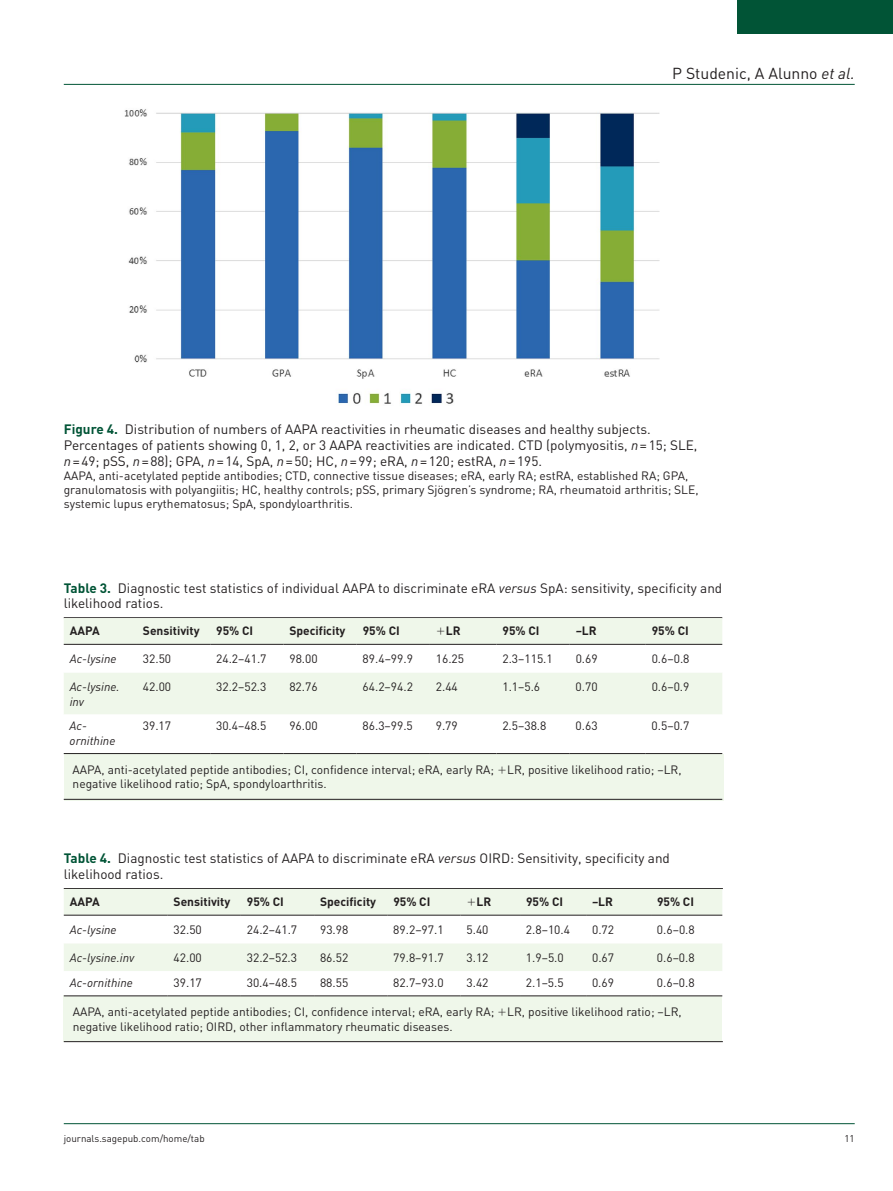
<style>
.page{position:relative;width:893px;height:1191px;background:#fff}
.page>*{position:absolute;margin:0;border:0;box-sizing:border-box;transform-origin:0 0}
.t1{font:15.75px "DIN";color:#231f20}
.t2{font:13.5px/15.8px "DIN";color:#231f20}
.t3{font:12px/14.2px "DIN";color:#231f20}
.t4{font:700 12px "DIN";color:#231f20}
.t5{font:italic 12px/14.2px "DIN";color:#231f20}
.t6{font:9.75px "DIN";color:#231f20}
.s1{font-style:italic}
.s2{font-weight:700;color:#015436}
</style>
<div class="page">
<hr style="left:64px;top:84px;width:791px;height:1px;background:#015436">
<hr style="left:64px;top:1123px;width:791px;height:1px;background:#015436">
<div style="left:738px;top:0;width:155px;height:34px;background:#015436"></div>
<div style="left:64px;top:754px;width:659px;height:46px;background:#eff7ea"></div>
<hr style="left:64px;top:617px;width:658px;height:1px;background:#231f20">
<hr style="left:64px;top:799px;width:658px;height:1px;background:#231f20">
<div style="left:64px;top:618px;width:658px;height:26px;background:#eff7ea"></div>
<div style="left:64px;top:673px;width:658px;height:41px;background:#eff7ea"></div>
<hr style="left:64px;top:644px;width:73px;height:1px;background:#231f20">
<hr style="left:137px;top:644px;width:73px;height:1px;background:#231f20">
<hr style="left:210px;top:644px;width:73px;height:1px;background:#231f20">
<hr style="left:283px;top:644px;width:74px;height:1px;background:#231f20">
<hr style="left:357px;top:644px;width:73px;height:1px;background:#231f20">
<hr style="left:430px;top:644px;width:66px;height:1px;background:#231f20">
<hr style="left:496px;top:644px;width:74px;height:1px;background:#231f20">
<hr style="left:570px;top:644px;width:76px;height:1px;background:#231f20">
<hr style="left:646px;top:644px;width:76px;height:1px;background:#231f20">
<hr style="left:64px;top:753px;width:73px;height:1px;background:#231f20">
<hr style="left:137px;top:753px;width:73px;height:1px;background:#231f20">
<hr style="left:210px;top:753px;width:73px;height:1px;background:#231f20">
<hr style="left:283px;top:753px;width:74px;height:1px;background:#231f20">
<hr style="left:357px;top:753px;width:73px;height:1px;background:#231f20">
<hr style="left:430px;top:753px;width:66px;height:1px;background:#231f20">
<hr style="left:496px;top:753px;width:74px;height:1px;background:#231f20">
<hr style="left:570px;top:753px;width:76px;height:1px;background:#231f20">
<hr style="left:646px;top:753px;width:76px;height:1px;background:#231f20">
<div style="left:63px;top:995px;width:659px;height:46px;background:#eff7ea"></div>
<hr style="left:64px;top:888px;width:659px;height:1px;background:#231f20">
<hr style="left:64px;top:1041px;width:659px;height:1px;background:#231f20">
<div style="left:64px;top:889px;width:658px;height:25px;background:#eff7ea"></div>
<svg style="left:64px;top:915px;width:658px;height:56px;fill:#eff7ea"></svg>
<hr style="left:64px;top:914px;width:104px;height:1px;background:#231f20">
<hr style="left:168px;top:914px;width:73px;height:1px;background:#231f20">
<hr style="left:241px;top:914px;width:73px;height:1px;background:#231f20">
<hr style="left:314px;top:914px;width:73px;height:1px;background:#231f20">
<hr style="left:387px;top:914px;width:74px;height:1px;background:#231f20">
<hr style="left:461px;top:914px;width:59px;height:1px;background:#231f20">
<hr style="left:520px;top:914px;width:66px;height:1px;background:#231f20">
<hr style="left:586px;top:914px;width:65px;height:1px;background:#231f20">
<hr style="left:651px;top:914px;width:71px;height:1px;background:#231f20">
<hr style="left:64px;top:995px;width:104px;height:1px;background:#231f20">
<hr style="left:168px;top:995px;width:73px;height:1px;background:#231f20">
<hr style="left:241px;top:995px;width:73px;height:1px;background:#231f20">
<hr style="left:314px;top:995px;width:73px;height:1px;background:#231f20">
<hr style="left:387px;top:995px;width:74px;height:1px;background:#231f20">
<hr style="left:461px;top:995px;width:59px;height:1px;background:#231f20">
<hr style="left:520px;top:995px;width:66px;height:1px;background:#231f20">
<hr style="left:586px;top:995px;width:65px;height:1px;background:#231f20">
<hr style="left:651px;top:995px;width:71px;height:1px;background:#231f20">
<img style="left:124px;top:109px;width:536px;height:295px">
<svg style="left:437px;top:628px;width:7px;height:7px"></svg>
<svg style="left:468px;top:898px;width:7px;height:7px"></svg>
<h1 class="t1" style="left:672px;top:63px;width:184px">P Studenic, A Alunno <span class="s1">et al.</span></h1>
<p class="t2" style="left:64px;top:421px;width:635px"><span class="s2">Figure 4.</span> Distribution of numbers of AAPA reactivities in rheumatic diseases and healthy subjects.<br>Percentages of patients showing 0, 1, 2, or 3 AAPA reactivities are indicated. CTD (polymyositis, <span class="s1">n</span>=15; SLE, <span class="s1">n</span>=49; pSS, <span class="s1">n</span>=88); GPA, <span class="s1">n</span>=14, SpA, <span class="s1">n</span>=50; HC, <span class="s1">n</span>=99; eRA, <span class="s1">n</span>=120; estRA, <span class="s1">n</span>=195.</p>
<p class="t3" style="left:64px;top:468px;width:636px">AAPA, anti-acetylated peptide antibodies; CTD, connective tissue diseases; eRA, early RA; estRA, established RA; GPA, granulomatosis with polyangiitis; HC, healthy controls; pSS, primary Sjögren’s syndrome; RA, rheumatoid arthritis; SLE, systemic lupus erythematosus; SpA, spondyloarthritis.</p>
<p class="t2" style="left:64px;top:579px;width:660px"><span class="s2">Table 3.</span> Diagnostic test statistics of individual AAPA to discriminate eRA <span class="s1">versus</span> SpA: sensitivity, specificity and likelihood ratios.</p>
<p class="t4" style="left:70px;top:623px;width:31px">AAPA</p>
<p class="t4" style="left:143px;top:623px;width:58px">Sensitivity</p>
<p class="t4" style="left:216px;top:623px;width:39px">95% CI</p>
<p class="t4" style="left:289px;top:623px;width:58px">Specificity</p>
<p class="t4" style="left:363px;top:623px;width:39px">95% CI</p>
<p class="t4" style="left:446px;top:623px;width:16px">LR</p>
<p class="t4" style="left:502px;top:623px;width:39px">95% CI</p>
<p class="t4" style="left:576px;top:623px;width:22px"><span class="s1">−</span>LR</p>
<p class="t4" style="left:652px;top:623px;width:39px">95% CI</p>
<p class="t5" style="left:70px;top:652px;width:48px">Ac-lysine</p>
<p class="t3" style="left:143px;top:652px;width:30px">32.50</p>
<p class="t3" style="left:216px;top:652px;width:52px">24.2–41.7</p>
<p class="t3" style="left:289px;top:652px;width:30px">98.00</p>
<p class="t3" style="left:363px;top:652px;width:52px">89.4–99.9</p>
<p class="t3" style="left:436px;top:652px;width:30px">16.25</p>
<p class="t3" style="left:502px;top:652px;width:52px">2.3–115.1</p>
<p class="t3" style="left:576px;top:652px;width:24px">0.69</p>
<p class="t3" style="left:652px;top:652px;width:39px">0.6–0.8</p>
<p class="t5" style="left:70px;top:679px;width:52px">Ac-lysine. inv</p>
<p class="t3" style="left:143px;top:679px;width:30px">42.00</p>
<p class="t3" style="left:216px;top:679px;width:52px">32.2–52.3</p>
<p class="t3" style="left:289px;top:679px;width:30px">82.76</p>
<p class="t3" style="left:363px;top:679px;width:52px">64.2–94.2</p>
<p class="t3" style="left:436px;top:679px;width:24px">2.44</p>
<p class="t3" style="left:502px;top:679px;width:39px">1.1–5.6</p>
<p class="t3" style="left:576px;top:679px;width:24px">0.70</p>
<p class="t3" style="left:652px;top:679px;width:39px">0.6–0.9</p>
<p class="t5" style="left:70px;top:718px;width:47px">Ac&shy;ornithine</p>
<p class="t3" style="left:143px;top:718px;width:30px">39.17</p>
<p class="t3" style="left:216px;top:718px;width:52px">30.4–48.5</p>
<p class="t3" style="left:289px;top:718px;width:30px">96.00</p>
<p class="t3" style="left:363px;top:718px;width:52px">86.3–99.5</p>
<p class="t3" style="left:436px;top:718px;width:24px">9.79</p>
<p class="t3" style="left:502px;top:718px;width:46px">2.5–38.8</p>
<p class="t3" style="left:576px;top:718px;width:24px">0.63</p>
<p class="t3" style="left:652px;top:718px;width:39px">0.5–0.7</p>
<p class="t3" style="left:73px;top:762px;width:611px">AAPA, anti-acetylated peptide antibodies; CI, confidence interval; eRA, early RA; LR, positive likelihood ratio; –LR, negative likelihood ratio; SpA, spondyloarthritis.</p>
<p class="t2" style="left:64px;top:850px;width:608px"><span class="s2">Table 4.</span> Diagnostic test statistics of AAPA to discriminate eRA <span class="s1">versus</span> OIRD: Sensitivity, specificity and likelihood ratios.</p>
<p class="t4" style="left:70px;top:894px;width:31px">AAPA</p>
<p class="t4" style="left:174px;top:894px;width:58px">Sensitivity</p>
<p class="t4" style="left:247px;top:894px;width:39px">95% CI</p>
<p class="t4" style="left:320px;top:894px;width:58px">Specificity</p>
<p class="t4" style="left:393px;top:894px;width:39px">95% CI</p>
<p class="t4" style="left:477px;top:894px;width:16px">LR</p>
<p class="t4" style="left:526px;top:894px;width:39px">95% CI</p>
<p class="t4" style="left:592px;top:894px;width:22px"><span class="s1">−</span>LR</p>
<p class="t4" style="left:657px;top:894px;width:39px">95% CI</p>
<p class="t5" style="left:70px;top:922px;width:48px">Ac-lysine</p>
<p class="t3" style="left:174px;top:922px;width:30px">32.50</p>
<p class="t3" style="left:247px;top:922px;width:52px">24.2–41.7</p>
<p class="t3" style="left:320px;top:922px;width:30px">93.98</p>
<p class="t3" style="left:393px;top:922px;width:52px">89.2–97.1</p>
<p class="t3" style="left:466px;top:922px;width:24px">5.40</p>
<p class="t3" style="left:526px;top:922px;width:46px">2.8–10.4</p>
<p class="t3" style="left:592px;top:922px;width:24px">0.72</p>
<p class="t3" style="left:657px;top:922px;width:39px">0.6–0.8</p>
<p class="t5" style="left:70px;top:950px;width:66px">Ac-lysine.inv</p>
<p class="t3" style="left:174px;top:950px;width:30px">42.00</p>
<p class="t3" style="left:247px;top:950px;width:52px">32.2–52.3</p>
<p class="t3" style="left:320px;top:950px;width:30px">86.52</p>
<p class="t3" style="left:393px;top:950px;width:52px">79.8–91.7</p>
<p class="t3" style="left:466px;top:950px;width:24px">3.12</p>
<p class="t3" style="left:526px;top:950px;width:39px">1.9–5.0</p>
<p class="t3" style="left:592px;top:950px;width:24px">0.67</p>
<p class="t3" style="left:657px;top:950px;width:39px">0.6–0.8</p>
<p class="t5" style="left:70px;top:975px;width:65px">Ac-ornithine</p>
<p class="t3" style="left:174px;top:975px;width:30px">39.17</p>
<p class="t3" style="left:247px;top:975px;width:52px">30.4–48.5</p>
<p class="t3" style="left:320px;top:975px;width:30px">88.55</p>
<p class="t3" style="left:393px;top:975px;width:52px">82.7–93.0</p>
<p class="t3" style="left:466px;top:975px;width:24px">3.42</p>
<p class="t3" style="left:526px;top:975px;width:39px">2.1–5.5</p>
<p class="t3" style="left:592px;top:975px;width:24px">0.69</p>
<p class="t3" style="left:657px;top:975px;width:39px">0.6–0.8</p>
<p class="t3" style="left:73px;top:1004px;width:611px">AAPA, anti-acetylated peptide antibodies; CI, confidence interval; eRA, early RA; LR, positive likelihood ratio; –LR, negative likelihood ratio; OIRD, other inflammatory rheumatic diseases.</p>
<p class="t6" style="left:64px;top:1132px;width:142px">journals.sagepub.com/home/tab</p>
<p class="t6" style="left:844px;top:1132px;width:12px">11</p>
</div>
